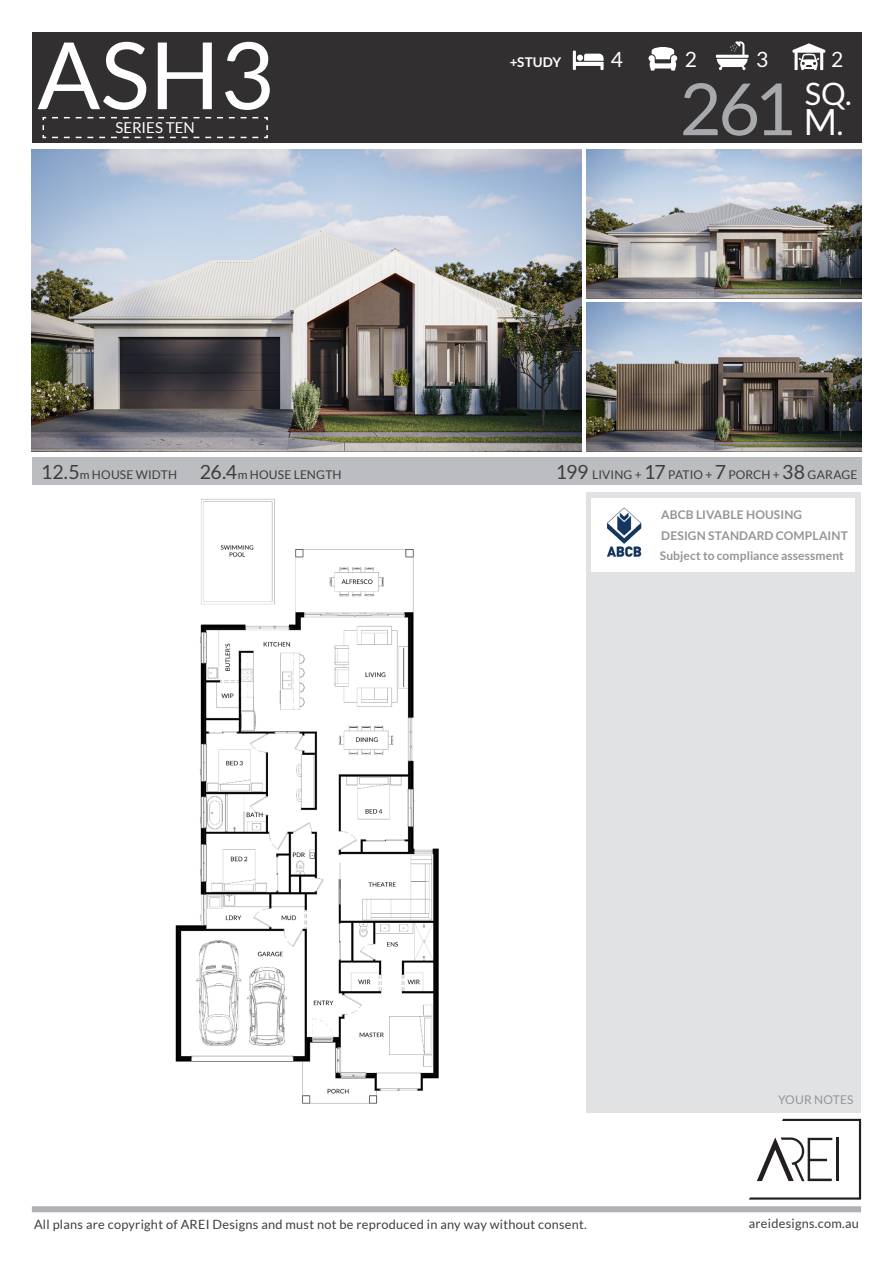
<style>
.page{position:relative;width:893px;height:1263px;background:#fff}
.page>*{position:absolute;margin:0;border:0;box-sizing:border-box;transform-origin:0 0}
.Plan_Code{font:93px "Lato";color:#fff}
.Sq_m_number{font:72px "Lato";color:#a8a9ad}
.t1{font:36.15px "Lato";color:#fff}
.t2{font:30.9px "Lato";color:#fff}
.Rooms{font:21px "Lato";color:#fff}
.Series{font:15px "Lato";color:#fff}
.Text_medium{font:700 13.5px "Lato";letter-spacing:.01em;color:#fff}
.t3{font:12.75px "Lato";letter-spacing:.02em;color:#3e3e3f}
.t4{font:700 12px/20.7px "Lato";letter-spacing:.01em;color:#939598}
.Text_small{font:12px "Lato";letter-spacing:.01em;color:#3e3e3f}
.Text_medium-2{font:12px "Lato";letter-spacing:.015em;color:#3e3e3f}
.t5{font:12px "Lato";letter-spacing:.015em;color:#939598}
.s1{font-size:30.9px}
.s2{font-size:19.5px}
</style>
<div class="page">
<div style="left:586px;top:492px;width:275px;height:620px;background:#e1e2e4"></div>
<div style="left:32px;top:458px;width:829px;height:27px;background:#bcbdc0"></div>
<div style="left:32px;top:32px;width:829px;height:110px;background:#312f30"></div>
<svg style="left:42px;top:116px;width:226px;height:23px"></svg>
<svg style="left:573px;top:51px;width:31px;height:19px"></svg>
<svg style="left:716px;top:41px;width:33px;height:29px"></svg>
<svg style="left:648px;top:47px;width:29px;height:24px"></svg>
<svg style="left:792px;top:43px;width:33px;height:27px"></svg>
<svg style="left:749px;top:1119px;width:112px;height:80px"></svg>
<div style="left:32px;top:1206px;width:829px;height:6px;background:#b0b1b5"></div>
<div style="left:591px;top:498px;width:264px;height:73px;background:#fff"></div>
<img style="left:606px;top:507px;width:36px;height:50px">
<img style="left:175px;top:499px;width:264px;height:605px">
<img style="left:586px;top:302px;width:275px;height:149px">
<img style="left:586px;top:149px;width:275px;height:149px">
<img style="left:32px;top:149px;width:550px;height:302px">
<p class="Plan_Code" style="left:37px;top:24px;width:238px">ASH3</p>
<p class="Series" style="left:115px;top:119px;width:81px">SERIES TEN</p>
<p class="Text_medium" style="left:510px;top:54px;width:53px">+STUDY</p>
<p class="Rooms" style="left:611px;top:48px;width:14px">4</p>
<p class="Rooms" style="left:756px;top:48px;width:14px">3</p>
<p class="Rooms" style="left:685px;top:48px;width:14px">2</p>
<p class="Sq_m_number" style="left:679px;top:69px;width:117px">261</p>
<p class="Rooms" style="left:831px;top:48px;width:14px">2</p>
<h3 class="t2" style="left:805px;top:77px;width:48px">SQ.</h3>
<h3 class="t1" style="left:804px;top:102px;width:41px">M<span class="s1">.</span></h3>
<p class="Text_medium-2" style="left:41px;top:468px;width:137px"><span class="s2">12.5</span>m HOUSE WIDTH</p>
<p class="Text_medium-2" style="left:200px;top:468px;width:143px"><span class="s2">26.4</span>m HOUSE LENGTH</p>
<p class="Text_small" style="left:556px;top:468px;width:303px"><span class="s2">199</span> LIVING + <span class="s2">17</span> PATIO + <span class="s2">7</span> PORCH + <span class="s2">38</span> GARAGE</p>
<p class="t4" style="left:660px;top:504px;width:189px">ABCB LIVABLE HOUSING<br>DESIGN STANDARD COMPLAINT<br>Subject to compliance assessment</p>
<p class="t5" style="left:778px;top:1093px;width:77px">YOUR NOTES</p>
<p class="t3" style="left:34px;top:1217px;width:554px">All plans are copyright of AREI Designs and must not be reproduced in any way without consent.</p>
<p class="t3" style="left:749px;top:1216px;width:112px">areidesigns.com.au</p>
</div>
